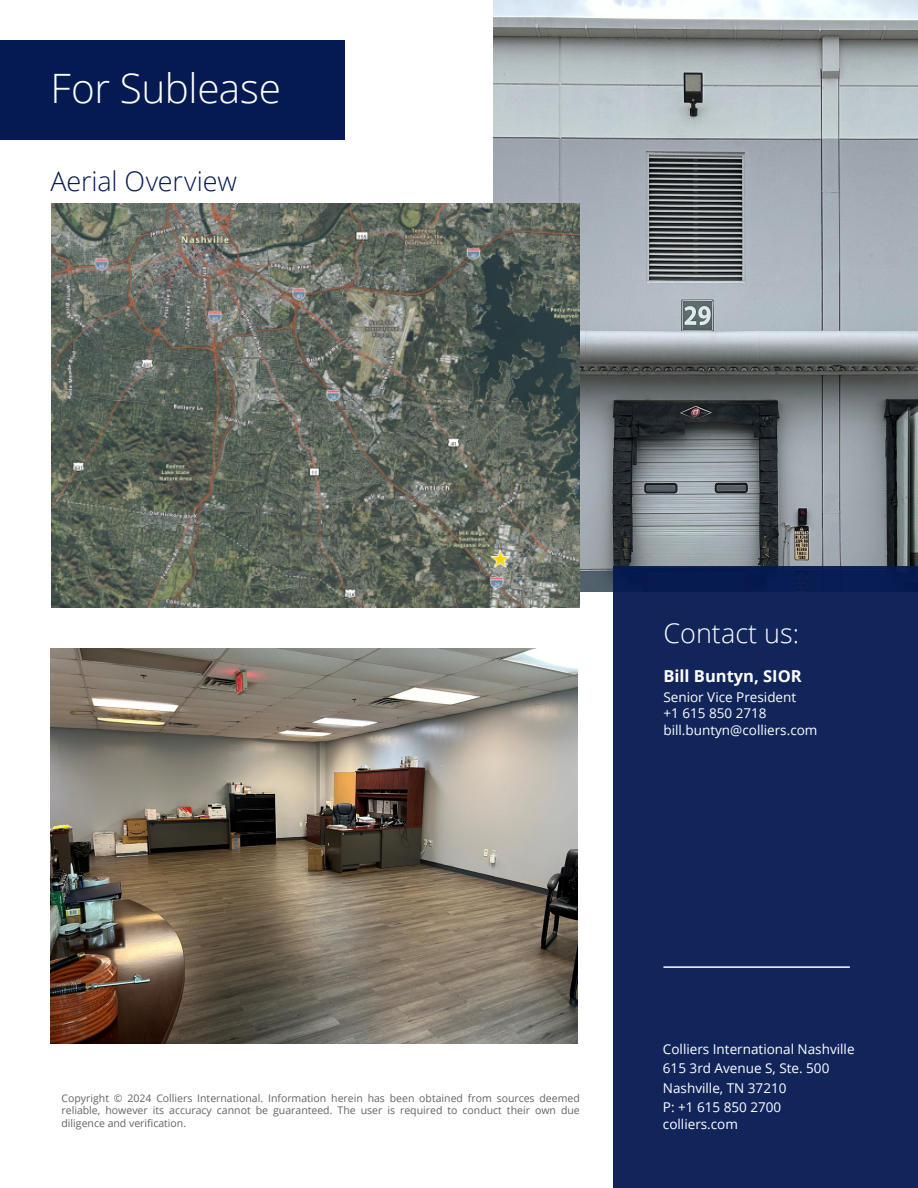
<style>
.page{position:relative;width:918px;height:1188px;background:#fff}
.page>*{position:absolute;margin:0;border:0;box-sizing:border-box;transform-origin:0 0}
.t1{font:300 40.5px "Open Sans";letter-spacing:-.01em;color:#fff}
.t2{font:300 27px "Open Sans";letter-spacing:-.005em;color:#051a53}
.t3{font:300 27px "Open Sans";color:#fff}
.t4{font:700 16.5px "Open Sans";color:#fff}
.t5{font:13.5px "Open Sans";color:#fff}
.t6{font:10.5px/12.6px "Open Sans";color:#5f6369;text-align:justify}
</style>
<div class="page">
<img style="left:494px;top:0;width:424px;height:592px">
<div style="left:0;top:40px;width:345px;height:100px;background:#051a53"></div>
<div style="left:613px;top:567px;width:305px;height:621px;background:#11255b"></div>
<hr style="left:663px;top:966px;width:187px;height:2px;background:#fff">
<img style="left:51px;top:204px;width:529px;height:403px">
<img style="left:50px;top:648px;width:528px;height:396px">
<p class="t1" style="left:50px;top:61px;width:232px">For Sublease</p>
<p class="t2" style="left:50px;top:163px;width:188px">Aerial Overview</p>
<p class="t3" style="left:663px;top:614px;width:137px">Contact us:</p>
<p class="t4" style="left:663px;top:665px;width:140px">Bill Buntyn, SIOR</p>
<p class="t5" style="left:663px;top:688px;width:134px">Senior Vice President</p>
<p class="t5" style="left:663px;top:704px;width:105px">+1 615 850 2718</p>
<p class="t5" style="left:663px;top:721px;width:156px">bill.buntyn@colliers.com</p>
<p class="t6" style="left:62px;top:1091px;width:520px">Copyright © 2024 Colliers International. Information herein has been obtained from sources deemed reliable, however its accuracy cannot be guaranteed. The user is required to conduct their own due diligence and verification.</p>
<p class="t5" style="left:663px;top:1040px;width:193px">Colliers International Nashville</p>
<p class="t5" style="left:663px;top:1059px;width:168px">615 3rd Avenue S, Ste. 500</p>
<p class="t5" style="left:663px;top:1079px;width:125px">Nashville, TN 37210</p>
<p class="t5" style="left:663px;top:1098px;width:120px">P: +1 615 850 2700</p>
<p class="t5" style="left:663px;top:1115px;width:77px">colliers.com</p>
</div>
